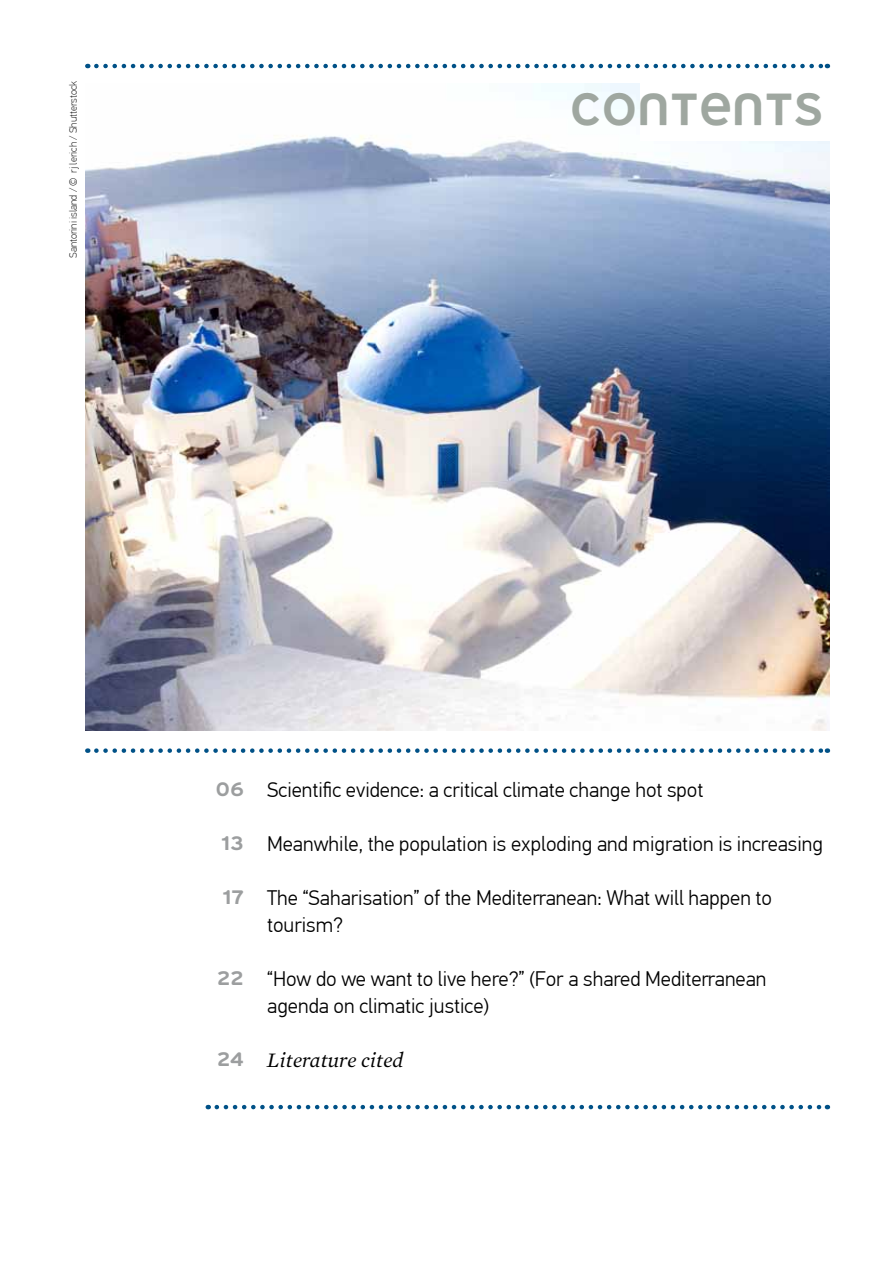
<style>
.page{position:relative;width:893px;height:1263px;background:#fff}
.page>*{position:absolute;margin:0;border:0;box-sizing:border-box;transform-origin:0 0}
.t1{font:45px "Teleneue Funkey";color:#9fa7a0}
.t2{font:300 21px/27px "PF Din Text Pro";color:#000}
.t3{font:italic 21px "Mercury Text G1";color:#000}
.t4{font:19.5px "Teleneue Funkey";color:#9c9e9f}
.t5{font:100 10.5px "PF Din Text Pro";color:#000}
</style>
<div class="page">
<img style="left:85px;top:84px;width:744px;height:647px">
<div style="left:641px;top:73px;width:201px;height:68px;background:#fff"></div>
<svg style="left:96px;top:64px;width:732px;height:4px"></svg>
<svg style="left:96px;top:748px;width:732px;height:5px"></svg>
<svg style="left:217px;top:1105px;width:611px;height:4px"></svg>
<p class="t5" style="left:67px;top:258px;width:179px;rotate:-90deg">Santorini island / © rj lerich / Shutterstock</p>
<h1 class="t1" style="left:570px;top:79px;width:255px">CONTENTS</h1>
<p class="t4" style="left:216px;top:776px;width:29px">06</p>
<p class="t4" style="left:221px;top:830px;width:24px">13</p>
<p class="t4" style="left:222px;top:884px;width:23px">17</p>
<p class="t4" style="left:217px;top:965px;width:28px">22</p>
<p class="t4" style="left:217px;top:1046px;width:28px">24</p>
<p class="t2" style="left:267px;top:776px;width:438px">Scientific evidence: a critical climate change hot spot</p>
<p class="t2" style="left:267px;top:830px;width:557px">Meanwhile, the population is exploding and migration is increasing</p>
<p class="t2" style="left:267px;top:884px;width:506px">The “Saharisation” of the Mediterranean: What will happen to tourism?</p>
<p class="t2" style="left:267px;top:965px;width:501px">“How do we want to live here?” (For a shared Mediterranean agenda on climatic justice)</p>
<p class="t3" style="left:267px;top:1047px;width:138px">Literature cited</p>
</div>
